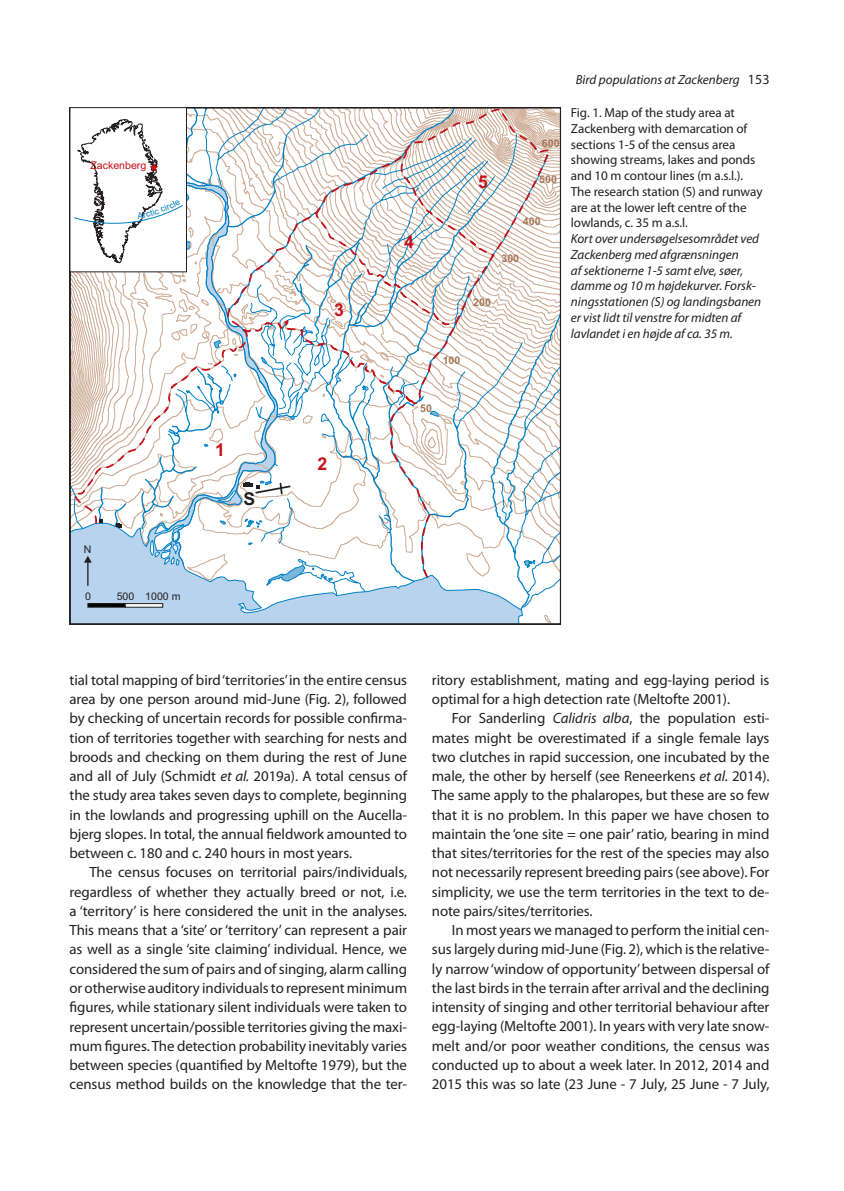
<style>
.page{position:relative;width:844px;height:1191px;background:#fff}
.page>*{position:absolute;margin:0;border:0;box-sizing:border-box;transform-origin:0 0}
.t1{font:700 17.68px "Arial";color:#c4121a}
.t2{font:700 17.68px "Arial";color:#231f20}
.t3{font:14.88px/19.2px "Myriad Pro";letter-spacing:-.005em;color:#231f20;text-align:justify}
.t4{font:italic 13.12px/15.8px "Myriad Pro";letter-spacing:-.005em;color:#231f20}
.t5{font:13.12px/15.8px "Myriad Pro";letter-spacing:-.005em;color:#231f20}
.t6{font:700 10.67px "Arial";color:#a57756}
.t7{font:10.67px "Arial";color:#c4121a}
.t8{font:10.67px "Arial";color:#231f20}
.s1{font-style:normal;font-size:14px}
.s2{font-style:italic}
</style>
<div class="page">
<svg style="left:71px;top:109px;width:488px;height:513px"></svg>
<div style="left:70px;top:108px;width:116px;height:164px;background:#fff"></div>
<div style="left:69px;top:107px;width:118px;height:165px;border:1px solid #231f20"></div>
<svg style="left:84px;top:556px;width:8px;height:30px"></svg>
<div style="left:87px;top:603px;width:39px;height:4px;border:1px solid #231f20"></div>
<div style="left:125px;top:603px;width:38px;height:4px;border:1px solid #231f20"></div>
<svg style="left:73px;top:108px;width:118px;height:155px"></svg>
<p class="t7" style="left:90px;top:158px;width:57px">Zackenberg</p>
<p class="t8" style="left:84px;top:542px;width:9px">N</p>
<p class="t8" style="left:85px;top:589px;width:7px">0</p>
<p class="t8" style="left:117px;top:589px;width:65px">500 1000 m</p>
<p class="t1" style="left:215px;top:438px;width:11px">1</p>
<p class="t2" style="left:243px;top:486px;width:13px">S</p>
<p class="t1" style="left:334px;top:297px;width:11px">3</p>
<p class="t1" style="left:317px;top:452px;width:11px">2</p>
<p class="t1" style="left:404px;top:229px;width:11px">4</p>
<p class="t6" style="left:442px;top:353px;width:19px">100</p>
<p class="t1" style="left:478px;top:169px;width:11px">5</p>
<p class="t6" style="left:542px;top:136px;width:19px">600</p>
<p class="t6" style="left:539px;top:172px;width:19px">500</p>
<p class="t6" style="left:522px;top:213px;width:19px">400</p>
<p class="t6" style="left:501px;top:251px;width:19px">300</p>
<p class="t6" style="left:473px;top:295px;width:19px">200</p>
<p class="t4" style="left:575px;top:72px;width:195px">Bird populations at Zackenberg <span class="s1">153</span></p>
<p class="t5" style="left:570px;top:105px;width:193px">Fig. 1. Map of the study area at<br>Zackenberg with demarcation of sections 1-5 of the census area showing streams, lakes and ponds and 10 m contour lines (m a.s.l.).<br>The research station (S) and runway are at the lower left centre of the lowlands, c. 35 m a.s.l.</p>
<p class="t4" style="left:570px;top:231px;width:192px">Kort over undersøgelsesområdet ved Zackenberg med afgrænsningen<br>af sektionerne 1-5 samt elve, søer, damme og 10 m højdekurver. Forsk&shy;ningsstationen (S) og landingsbanen er vist lidt til venstre for midten af lavlandet i en højde af ca. 35 m.</p>
<p class="t6" style="left:420px;top:401px;width:13px">50</p>
<p class="t3" style="left:69px;top:670px;width:339px">tial total mapping of bird ‘territories’ in the entire census area by one person around mid-June (Fig. 2), followed by checking of uncertain records for possible confirma&shy;tion of territories together with searching for nests and broods and checking on them during the rest of June and all of July (Schmidt <span class="s2">et al.</span> 2019a). A total census of the study area takes seven days to complete, beginning in the lowlands and progressing uphill on the Aucella&shy;bjerg slopes. In total, the annual fieldwork amounted to between c. 180 and c. 240 hours in most years.</p>
<p class="t3" style="left:69px;top:862px;width:339px;text-indent:20px">The census focuses on territorial pairs/individuals, regardless of whether they actually breed or not, i.e. a ‘territory’ is here considered the unit in the analyses.<br>This means that a ‘site’ or ‘territory’ can represent a pair as well as a single ‘site claiming’ individual. Hence, we considered the sum of pairs and of singing, alarm calling or otherwise auditory individuals to represent minimum figures, while stationary silent individuals were taken to represent uncertain/possible territories giving the maxi&shy;mum figures. The detection probability inevitably varies between species (quantified by Meltofte 1979), but the census method builds on the knowledge that the ter-</p>
<p class="t3" style="left:432px;top:670px;width:339px">ritory establishment, mating and egg-laying period is optimal for a high detection rate (Meltofte 2001).</p>
<p class="t3" style="left:432px;top:708px;width:339px;text-indent:20px">For Sanderling <span class="s2">Calidris alba</span>, the population esti&shy;mates might be overestimated if a single female lays two clutches in rapid succession, one incubated by the male, the other by herself (see Reneerkens <span class="s2">et al.</span> 2014).<br>The same apply to the phalaropes, but these are so few that it is no problem. In this paper we have chosen to maintain the ‘one site = one pair’ ratio, bearing in mind that sites/territories for the rest of the species may also not necessarily represent breeding pairs (see above). For simplicity, we use the term territories in the text to de&shy;note pairs/sites/territories.</p>
<p class="t3" style="left:432px;top:920px;width:339px;text-indent:20px">In most years we managed to perform the initial cen&shy;sus largely during mid-June (Fig. 2), which is the relative&shy;ly narrow ‘window of opportunity’ between dispersal of the last birds in the terrain after arrival and the declining intensity of singing and other territorial behaviour after egg-laying (Meltofte 2001). In years with very late snow&shy;melt and/or poor weather conditions, the census was conducted up to about a week later. In 2012, 2014 and 2015 this was so late (23 June - 7 July, 25 June - 7 July,</p>
</div>
